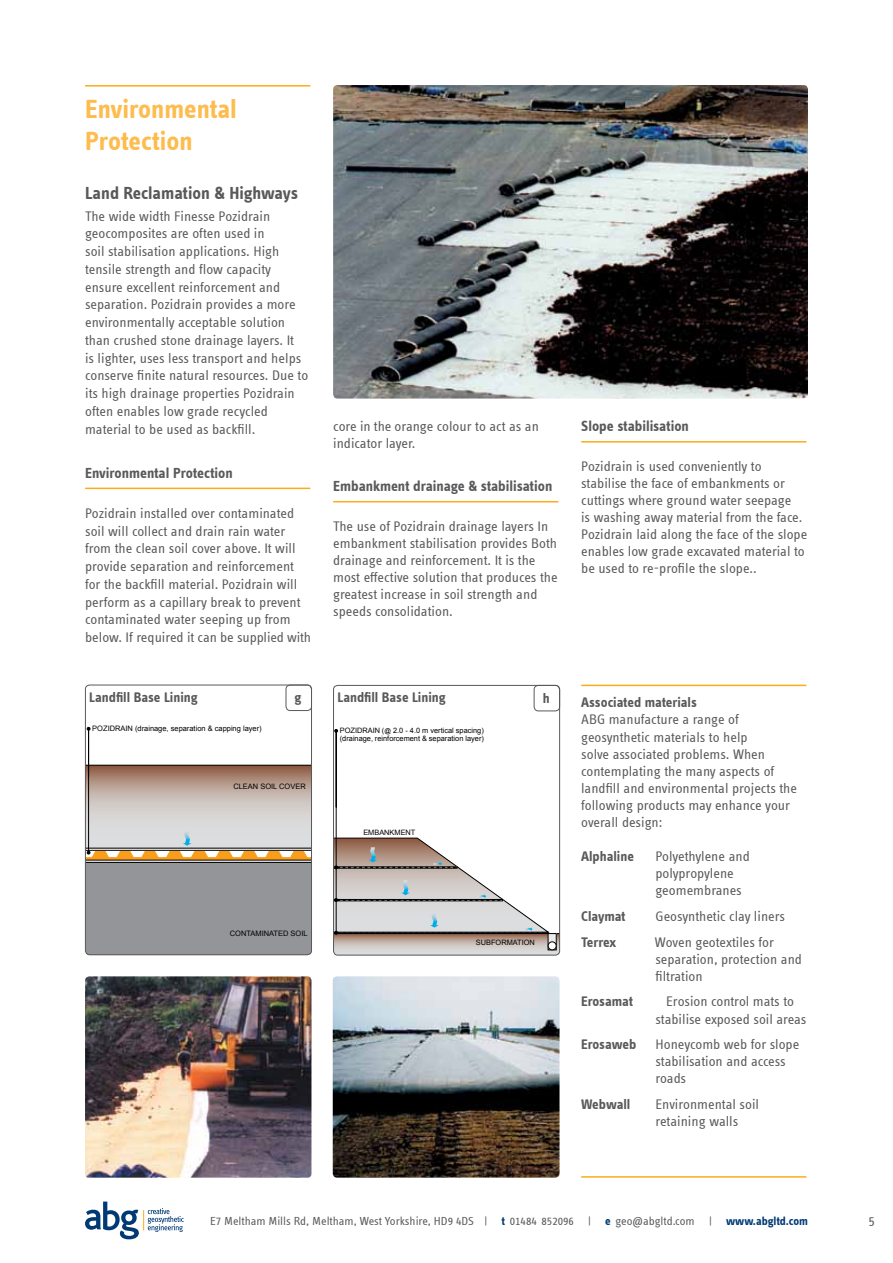
<style>
.page{position:relative;width:893px;height:1263px;background:#fff}
.page>*{position:absolute;margin:0;border:0;box-sizing:border-box;transform-origin:0 0}
.t1{font:700 27px/32.4px "Info Text Offc";color:#fdbc4d}
.t2{font:700 18px "Info Text Offc";letter-spacing:-.005em;color:#58595b}
.t3{font:700 15px "Info Text Offc";color:#58595b}
.t4{font:14.25px/17.1px "Info Text Offc";color:#58595b}
.t5{font:700 14.25px "Info Text Offc";letter-spacing:-.005em;color:#58595b}
.t6{font:12px "Info Text Offc";color:#58595b}
.t7{font:7.5px "Arial";color:#000}
.t8{font:7.35px/7.8px "Arial";color:#000}
.s1{font-size:6.45px}
.s2{font-weight:700;color:#003974}
</style>
<div class="page">
<hr style="left:88px;top:729px;width:1px;height:123px;background:#000">
<svg style="left:85px;top:765px;width:226px;height:190px;background:#aba49e"></svg>
<hr style="left:85px;top:85px;width:225px;height:2px;background:#fbad18">
<hr style="left:85px;top:488px;width:225px;height:1px;background:#fbad18">
<hr style="left:581px;top:441px;width:225px;height:2px;background:#fbad18">
<hr style="left:333px;top:501px;width:225px;height:1px;background:#fbad18">
<img style="left:333px;top:85px;width:475px;height:314px">
<div style="left:286px;top:685px;width:26px;height:26px;border:1px solid #58595b;border-radius:4px"></div>
<div style="left:85px;top:685px;width:227px;height:270px;border:1px solid #58595b;border-radius:4px"></div>
<hr style="left:336px;top:730px;width:1px;height:202px;background:#000">
<svg style="left:334px;top:838px;width:226px;height:117px"></svg>
<div style="left:534px;top:685px;width:26px;height:26px;border:1px solid #58595b;border-radius:4px"></div>
<div style="left:333px;top:685px;width:227px;height:270px;border:1px solid #58595b;border-radius:4px"></div>
<img style="left:85px;top:976px;width:226px;height:202px">
<img style="left:333px;top:976px;width:226px;height:202px">
<hr style="left:581px;top:685px;width:225px;height:1px;background:#fbad18">
<hr style="left:581px;top:1176px;width:225px;height:2px;background:#fbad18">
<svg style="left:85px;top:1201px;width:99px;height:38px"></svg>
<h1 class="t1" style="left:85px;top:93px;width:153px">Environmental<br>Protection</h1>
<p class="t2" style="left:85px;top:182px;width:214px">Land Reclamation &amp; Highways</p>
<p class="t4" style="left:85px;top:207px;width:225px;line-height:17.7px">The wide width Finesse Pozidrain geocomposites are often used in<br>soil stabilisation applications. High tensile strength and flow capacity ensure excellent reinforcement and separation. Pozidrain provides a more environmentally acceptable solution than crushed stone drainage layers. It<br>is lighter, uses less transport and helps conserve finite natural resources. Due to its high drainage properties Pozidrain often enables low grade recycled material to be used as backfill.</p>
<p class="t3" style="left:85px;top:464px;width:149px">Environmental Protection</p>
<p class="t4" style="left:85px;top:504px;width:228px;line-height:17.7px">Pozidrain installed over contaminated soil will collect and drain rain water from the clean soil cover above. It will provide separation and reinforcement for the backfill material. Pozidrain will perform as a capillary break to prevent contaminated water seeping up from below. If required it can be supplied with</p>
<p class="t5" style="left:89px;top:689px;width:110px">Landfill Base Lining</p>
<p class="t7" style="left:92px;top:724px;width:171px">POZIDRAIN (drainage, separation &amp; capping layer)</p>
<p class="t5" style="left:295px;top:689px;width:8px">g</p>
<p class="t7" style="left:233px;top:781px;width:74px">CLEAN SOIL COVER</p>
<p class="t7" style="left:230px;top:928px;width:79px">CONTAMINATED SOIL</p>
<p class="t4" style="left:333px;top:417px;width:207px">core in the orange colour to act as an indicator layer.</p>
<p class="t3" style="left:333px;top:477px;width:221px">Embankment drainage &amp; stabilisation</p>
<p class="t4" style="left:333px;top:517px;width:226px">The use of Pozidrain drainage layers In embankment stabilisation provides Both drainage and reinforcement. It is the most effective solution that produces the greatest increase in soil strength and speeds consolidation.</p>
<p class="t3" style="left:581px;top:418px;width:109px">Slope stabilisation</p>
<p class="t4" style="left:581px;top:457px;width:228px">Pozidrain is used conveniently to stabilise the face of embankments or cuttings where ground water seepage<br>is washing away material from the face.<br>Pozidrain laid along the face of the slope enables low grade excavated material to be used to re-profile the slope..</p>
<p class="t5" style="left:337px;top:689px;width:110px">Landfill Base Lining</p>
<p class="t5" style="left:543px;top:690px;width:8px">h</p>
<p class="t5" style="left:581px;top:694px;width:117px">Associated materials</p>
<p class="t4" style="left:581px;top:711px;width:217px">ABG manufacture a range of geosynthetic materials to help<br>solve associated problems. When contemplating the many aspects of landfill and environmental projects the following products may enhance your overall design:</p>
<p class="t5" style="left:581px;top:848px;width:54px">Alphaline</p>
<p class="t4" style="left:655px;top:848px;width:96px">Polyethylene and polypropylene geomembranes</p>
<p class="t5" style="left:581px;top:908px;width:46px">Claymat</p>
<p class="t4" style="left:655px;top:908px;width:131px">Geosynthetic clay liners</p>
<p class="t5" style="left:581px;top:934px;width:37px">Terrex</p>
<p class="t4" style="left:655px;top:933px;width:149px">Woven geotextiles for separation, protection and filtration</p>
<p class="t5" style="left:581px;top:993px;width:53px">Erosamat</p>
<p class="t4" style="left:655px;top:993px;width:152px;text-align:center">Erosion control mats to stabilise exposed soil areas</p>
<p class="t5" style="left:581px;top:1036px;width:57px">Erosaweb</p>
<p class="t4" style="left:655px;top:1036px;width:145px">Honeycomb web for slope stabilisation and access roads</p>
<p class="t5" style="left:581px;top:1096px;width:51px">Webwall</p>
<p class="t4" style="left:655px;top:1096px;width:105px">Environmental soil retaining walls</p>
<p class="t8" style="left:340px;top:727px;width:146px">POZIDRAIN (<span class="s1">@</span> 2.0 - 4.0 m vertical spacing) (drainage, reinforcement &amp; separation layer)</p>
<p class="t8" style="left:363px;top:829px;width:54px">EMBANKMENT</p>
<p class="t8" style="left:476px;top:939px;width:60px">SUBFORMATION</p>
<p class="t6" style="left:210px;top:1215px;width:599px">E7 Meltham Mills Rd, Meltham, West Yorkshire, HD9 4DS | <span class="s2">t</span> 01484 852096 | <span class="s2">e</span> geo@abgltd.com | <span class="s2">www.abgltd.com</span></p>
<p class="t4" style="left:868px;top:1213px;width:8px">5</p>
</div>
